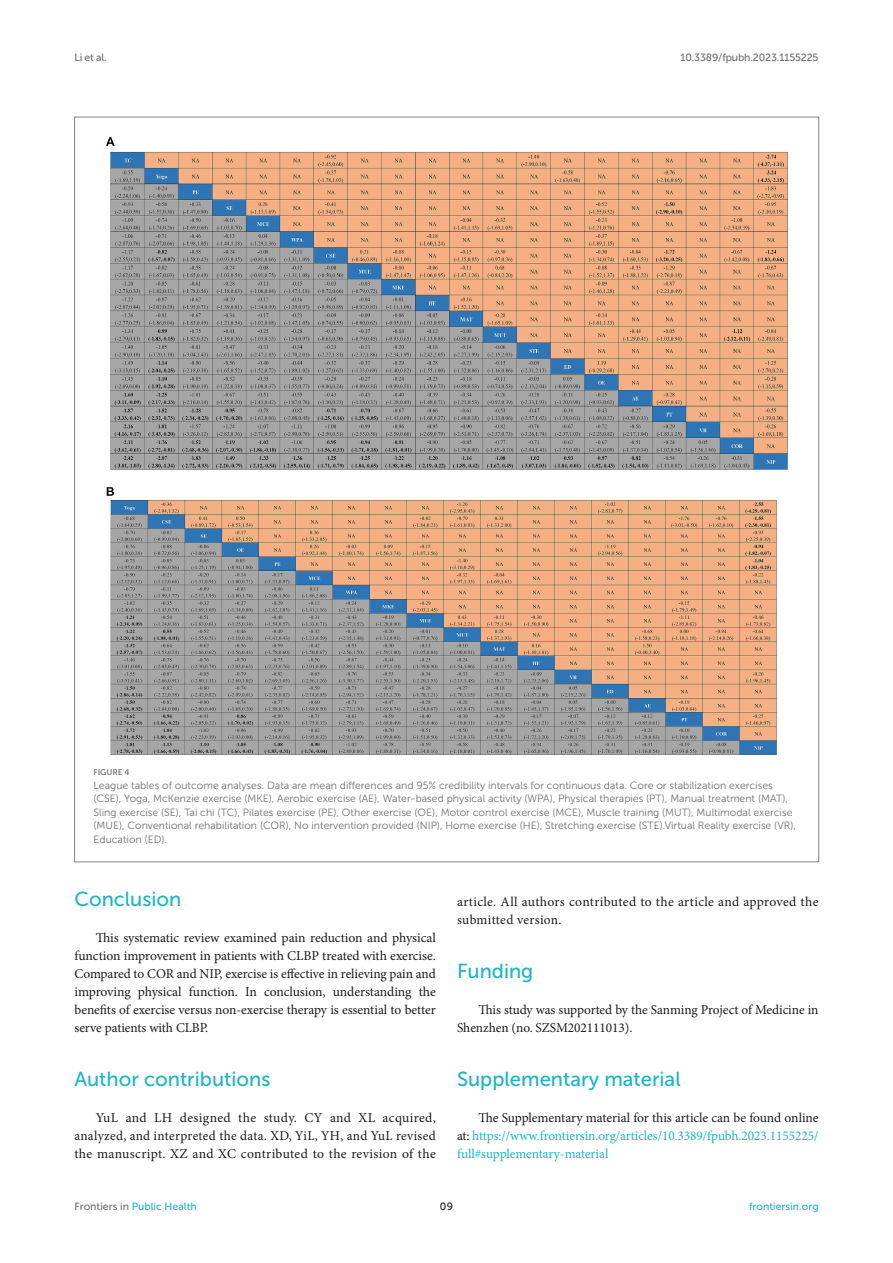
<style>
.page{position:relative;width:893px;height:1263px;background:#fff}
.page>*{position:absolute;margin:0;border:0;box-sizing:border-box;transform-origin:0 0}
.HEAD_1{font:20.25px "Museo Sans 500";color:#1db5c3}
.TEXT_FLUSH{font:13.5px/18px "Minion Pro";letter-spacing:.005em;color:#1b1c1b;text-align:justify}
.TEXT_FLUSH-2{font:13.5px/18px "Minion Pro";letter-spacing:-.005em;color:#1db5c3;text-align:justify}
.FIG_LEG{font:10.5px/13.5px "Museo Sans 300";color:#706f70}
.t1{font:10.5px "Museo Sans 500";color:#1db5c3}
.t2{font:10.5px "Museo Sans 500";letter-spacing:-.015em;color:#706f70}
.t3{font:10.5px "Museo Sans 500";color:#1b1c1b}
.FIG_HD{font:8.25px "Museo Sans 700";letter-spacing:-.01em;color:#7e7f7f}
.s1{color:#1b1c1b}
.s2{color:#706f70}
</style>
<div class="page">
<img style="left:106px;top:137px;width:682px;height:618px">
<p class="t2" style="left:74px;top:51px;width:34px">Li et al.</p>
<p class="t2" style="left:680px;top:51px;width:140px">10.3389/fpubh.2023.1155225</p>
<p class="FIG_HD" style="left:94px;top:768px;width:37px">FIGURE 4</p>
<p class="FIG_LEG" style="left:94px;top:779px;width:704px">League tables of outcome analyses. Data are mean differences and 95% credibility intervals for continuous data. Core or stabilization exercises (CSE), Yoga, McKenzie exercise (MKE), Aerobic exercise (AE), Water-based physical activity (WPA), Physical therapies (PT), Manual treatment (MAT), Sling exercise (SE), Tai chi (TC), Pilates exercise (PE), Other exercise (OE), Motor control exercise (MCE), Muscle training (MUT), Multimodal exercise (MUE), Conventional rehabilitation (COR), No intervention provided (NIP), Home exercise (HE), Stretching exercise (STE).Virtual Reality exercise (VR), Education (ED).</p>
<p class="HEAD_1" style="left:74px;top:888px;width:108px">Conclusion</p>
<p class="TEXT_FLUSH" style="left:74px;top:929px;width:363px;text-indent:21px">This systematic review examined pain reduction and physical function improvement in patients with CLBP treated with exercise.<br>Compared to COR and NIP, exercise is effective in relieving pain and improving physical function. In conclusion, understanding the benefits of exercise versus non-exercise therapy is essential to better serve patients with CLBP.</p>
<p class="HEAD_1" style="left:74px;top:1068px;width:197px">Author contributions</p>
<p class="TEXT_FLUSH" style="left:74px;top:1109px;width:363px;text-indent:21px">YuL and LH designed the study. CY and XL acquired, analyzed, and interpreted the data. XD, YiL, YH, and YuL revised the manuscript. XZ and XC contributed to the revision of the</p>
<p class="TEXT_FLUSH" style="left:457px;top:893px;width:363px">article. All authors contributed to the article and approved the submitted version.</p>
<p class="HEAD_1" style="left:457px;top:960px;width:78px">Funding</p>
<p class="TEXT_FLUSH" style="left:457px;top:1001px;width:363px;text-indent:21px">This study was supported by the Sanming Project of Medicine in<br>Shenzhen (no. SZSM202111013).</p>
<p class="HEAD_1" style="left:457px;top:1068px;width:225px">Supplementary material</p>
<p class="TEXT_FLUSH-2" style="left:457px;top:1109px;width:363px;text-indent:21px"><span class="s1">The Supplementary material for this article can be found online at:</span> https://www.frontiersin.org/articles/10.3389/fpubh.2023.1155225/ full#supplementary-material</p>
<p class="t1" style="left:74px;top:1200px;width:124px"><span class="s2">Frontiers in</span> Public Health</p>
<p class="t3" style="left:440px;top:1200px;width:15px">09</p>
<p class="t1" style="left:749px;top:1200px;width:71px">frontiersin.org</p>
</div>
